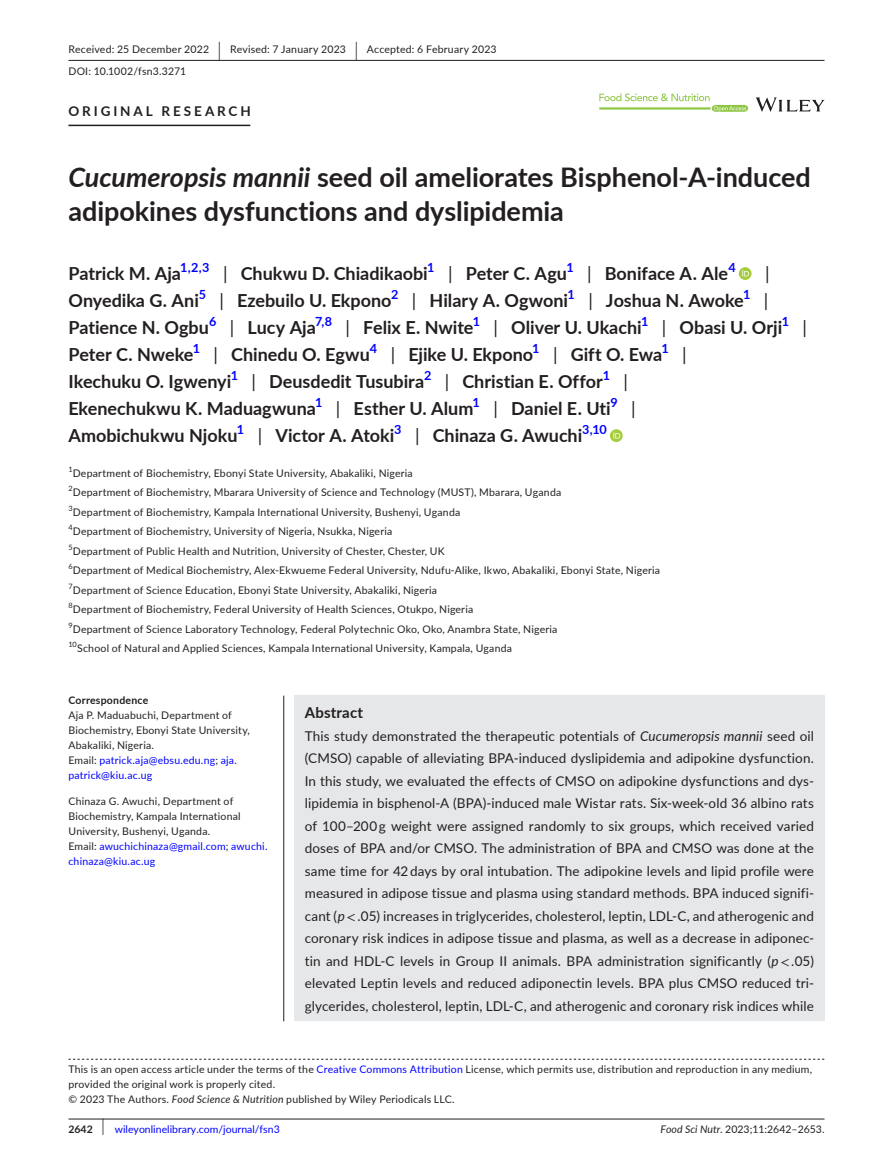
<style>
.page{position:relative;width:893px;height:1174px;background:#fff}
.page>*{position:absolute;margin:0;border:0;box-sizing:border-box;transform-origin:0 0}
.t1{font:700 27px/34.5px "Lato";color:#231f20}
.t2{font:700 18px/27px "Lato";color:#231f20}
.t3{font:18px "Lato";color:#231f20}
.t4{font:700 15px "Lato";letter-spacing:.015em;color:#231f20}
.t5{font:13.5px/22.5px "Lato";letter-spacing:.01em;color:#231f20;text-align:justify}
.t6{font:700 13.5px "Lato";letter-spacing:.215em;color:#231f20}
.t7{font:700 12.6px "Lato";color:#00f}
.t8{font:10.5px/15px "Lato";letter-spacing:.02em;color:#231f20}
.t9{font:10.5px "Lato";color:#00f}
.t10{font:10.5px "Lato";color:#231f20}
.t11{font:700 10.5px "Lato";letter-spacing:.02em;color:#231f20}
.s1{font-size:19.65px}
.s2{font-style:italic}
.s3{font-weight:400}
.s4{color:#00f}
.s5{font-family:"STIX"}
.s6{font-weight:700;color:#231f20}
.s7{font-size:17.4px;color:#231f20}
</style>
<div class="page">
<hr style="left:68px;top:1118px;width:756px;height:1px;background:#231f20">
<svg style="left:756px;top:97px;width:68px;height:15px"></svg>
<svg style="left:599px;top:93px;width:149px;height:19px"></svg>
<hr style="left:68px;top:60px;width:756px;height:1px;background:#231f20">
<hr style="left:68px;top:125px;width:182px;height:1px;background:#231f20">
<svg style="left:739px;top:267px;width:12px;height:13px"></svg>
<svg style="left:742px;top:269px;width:7px;height:7px"></svg>
<svg style="left:610px;top:429px;width:13px;height:13px"></svg>
<svg style="left:613px;top:431px;width:7px;height:7px"></svg>
<svg style="left:68px;top:1058px;width:756px;height:1px"></svg>
<div style="left:294px;top:695px;width:530px;height:326px;background:#e6e7e9"></div>
<hr style="left:283px;top:695px;width:1px;height:326px;background:#231f20">
<p class="t8" style="left:68px;top:38px;width:430px;line-height:21.8px">Received: 25 December 2022 <span class="s1">|</span> Revised: 7 January 2023 <span class="s1">|</span> Accepted: 6 February 2023<br>DOI: 10.1002/fsn3.3271</p>
<p class="t6" style="left:68px;top:101px;width:184px">ORIGINAL RESEARCH</p>
<h1 class="t1" style="left:68px;top:159px;width:744px"><span class="s2">Cucumeropsis mannii</span> seed oil ameliorates Bisphenol-A-induced adipokines dysfunctions and dyslipidemia</h1>
<h2 class="t2" style="left:68px;top:259px;width:114px">Patrick M. Aja</h2>
<p class="t7" style="left:180px;top:258px;width:31px">1,2,3</p>
<h2 class="t2" style="left:223px;top:259px;width:206px"><span class="s3">|</span> Chukwu D. Chiadikaobi</h2>
<p class="t7" style="left:427px;top:258px;width:9px">1</p>
<h2 class="t2" style="left:448px;top:259px;width:120px"><span class="s3">|</span> Peter C. Agu</h2>
<p class="t7" style="left:566px;top:258px;width:9px">1</p>
<h2 class="t2" style="left:587px;top:259px;width:142px"><span class="s3">|</span> Boniface A. Ale</h2>
<p class="t7" style="left:728px;top:258px;width:9px">4</p>
<h2 class="t3" style="left:765px;top:260px;width:6px">|</h2>
<h2 class="t2" style="left:68px;top:286px;width:132px">Onyedika G. Ani</h2>
<p class="t7" style="left:199px;top:285px;width:9px">5</p>
<h2 class="t2" style="left:220px;top:286px;width:174px"><span class="s3">|</span> Ezebuilo U. Ekpono</h2>
<p class="t7" style="left:391px;top:285px;width:9px">2</p>
<h2 class="t2" style="left:412px;top:286px;width:158px"><span class="s3">|</span> Hilary A. Ogwoni</h2>
<p class="t7" style="left:567px;top:285px;width:9px">1</p>
<h2 class="t2" style="left:588px;top:286px;width:157px"><span class="s3">|</span> Joshua N. Awoke</h2>
<p class="t7" style="left:743px;top:285px;width:9px">1</p>
<h2 class="t3" style="left:764px;top:287px;width:6px">|</h2>
<h2 class="t2" style="left:68px;top:313px;width:142px">Patience N. Ogbu</h2>
<p class="t7" style="left:209px;top:312px;width:9px">6</p>
<h2 class="t2" style="left:230px;top:313px;width:88px"><span class="s3">|</span> Lucy Aja</h2>
<p class="t7" style="left:315px;top:312px;width:18px">7,8</p>
<h2 class="t2" style="left:346px;top:313px;width:129px"><span class="s3">|</span> Felix E. Nwite</h2>
<p class="t7" style="left:473px;top:312px;width:9px">1</p>
<h2 class="t2" style="left:494px;top:313px;width:150px"><span class="s3">|</span> Oliver U. Ukachi</h2>
<p class="t7" style="left:641px;top:312px;width:9px">1</p>
<h2 class="t2" style="left:662px;top:313px;width:122px"><span class="s3">|</span> Obasi U. Orji</h2>
<p class="t7" style="left:782px;top:312px;width:9px">1</p>
<h2 class="t3" style="left:802px;top:314px;width:6px">|</h2>
<h2 class="t2" style="left:68px;top:340px;width:127px">Peter C. Nweke</h2>
<p class="t7" style="left:193px;top:339px;width:9px">1</p>
<h2 class="t2" style="left:214px;top:340px;width:158px"><span class="s3">|</span> Chinedu O. Egwu</h2>
<p class="t7" style="left:370px;top:339px;width:9px">4</p>
<h2 class="t2" style="left:391px;top:340px;width:144px"><span class="s3">|</span> Ejike U. Ekpono</h2>
<p class="t7" style="left:532px;top:339px;width:9px">1</p>
<h2 class="t2" style="left:553px;top:340px;width:111px"><span class="s3">|</span> Gift O. Ewa</h2>
<p class="t7" style="left:661px;top:339px;width:9px">1</p>
<h2 class="t3" style="left:682px;top:341px;width:6px">|</h2>
<h2 class="t2" style="left:68px;top:367px;width:164px">Ikechuku O. Igwenyi</h2>
<p class="t7" style="left:231px;top:366px;width:9px">1</p>
<h2 class="t2" style="left:251px;top:367px;width:174px"><span class="s3">|</span> Deusdedit Tusubira</h2>
<p class="t7" style="left:424px;top:366px;width:9px">2</p>
<h2 class="t2" style="left:445px;top:367px;width:159px"><span class="s3">|</span> Christian E. Offor</h2>
<p class="t7" style="left:603px;top:366px;width:9px">1</p>
<h2 class="t2" style="left:68px;top:367px;width:569px;text-indent:555px"><span class="s3">|<br></span>Ekenechukwu K. Maduagwuna<sup>1</sup> <span class="s3">|</span> Esther U. Alum<sup>1</sup> <span class="s3">|</span> Daniel E. Uti<sup>9</sup> <span class="s3">|<br></span>Amobichukwu Njoku<sup>1</sup> <span class="s3">|</span> Victor A. Atoki<sup>3</sup> <span class="s3">|</span> Chinaza G. Awuchi<sup>3,10</sup></h2>
<p class="t8" style="left:68px;top:462px;width:593px;line-height:19.5px"><sup>1</sup>Department of Biochemistry, Ebonyi State University, Abakaliki, Nigeria<br><sup>2</sup>Department of Biochemistry, Mbarara University of Science and Technology (MUST), Mbarara, Uganda<br><sup>3</sup>Department of Biochemistry, Kampala International University, Bushenyi, Uganda<br><sup>4</sup>Department of Biochemistry, University of Nigeria, Nsukka, Nigeria<br><sup>5</sup>Department of Public Health and Nutrition, University of Chester, Chester, UK<br><sup>6</sup>Department of Medical Biochemistry, Alex-Ekwueme Federal University, Ndufu-Alike, Ikwo, Abakaliki, Ebonyi State, Nigeria <sup>7</sup>Department of Science Education, Ebonyi State University, Abakaliki, Nigeria<br><sup>8</sup>Department of Biochemistry, Federal University of Health Sciences, Otukpo, Nigeria<br><sup>9</sup>Department of Science Laboratory Technology, Federal Polytechnic Oko, Oko, Anambra State, Nigeria<br><sup>10</sup>School of Natural and Applied Sciences, Kampala International University, Kampala, Uganda</p>
<p class="t11" style="left:68px;top:692px;width:81px">Correspondence</p>
<p class="t8" style="left:68px;top:707px;width:183px">Aja P. Maduabuchi, Department of<br>Biochemistry, Ebonyi State University,<br>Abakaliki, Nigeria.<br>Email: <span class="s4">patrick.aja@ebsu.edu.ng</span>; <span class="s4">aja. patrick@kiu.ac.ug</span></p>
<p class="t8" style="left:68px;top:793px;width:201px">Chinaza G. Awuchi, Department of Biochemistry, Kampala International University, Bushenyi, Uganda.<br>Email: <span class="s4">awuchichinaza@gmail.com</span>; <span class="s4">awuchi. chinaza@kiu.ac.ug</span></p>
<h3 class="t4" style="left:305px;top:701px;width:60px">Abstract</h3>
<p class="t5" style="left:305px;top:724px;width:511px">This study demonstrated the therapeutic potentials of <span class="s2">Cucumeropsis mannii</span> seed oil (CMSO) capable of alleviating BPA-induced dyslipidemia and adipokine dysfunction.<br>In this study, we evaluated the effects of CMSO on adipokine dysfunctions and dys&shy;lipidemia in bisphenol-A (BPA)-induced male Wistar rats. Six-week-old 36 albino rats of 100–200 g weight were assigned randomly to six groups, which received varied doses of BPA and/or CMSO. The administration of BPA and CMSO was done at the same time for 42 days by oral intubation. The adipokine levels and lipid profile were measured in adipose tissue and plasma using standard methods. BPA induced signifi&shy;cant (<span class="s2">p</span><span class="s5">&lt;</span> .05) increases in triglycerides, cholesterol, leptin, LDL-C, and atherogenic and coronary risk indices in adipose tissue and plasma, as well as a decrease in adiponec&shy;tin and HDL-C levels in Group II animals. BPA administration significantly (<span class="s2">p</span><span class="s5">&lt;</span> .05) elevated Leptin levels and reduced adiponectin levels. BPA plus CMSO reduced tri&shy;glycerides, cholesterol, leptin, LDL-C, and atherogenic and coronary risk indices while</p>
<p class="t8" style="left:68px;top:1061px;width:745px">This is an open access article under the terms of the <span class="s4">Creative Commons Attribution</span> License, which permits use, distribution and reproduction in any medium, provided the original work is properly cited.<br>© 2023 The Authors. <span class="s2">Food Science &amp; Nutrition</span> published by Wiley Periodicals LLC.</p>
<p class="t9" style="left:68px;top:1121px;width:213px"><span class="s6">2642</span> <span class="s7">|</span> wileyonlinelibrary.com/journal/fsn3</p>
<p class="t10" style="left:661px;top:1121px;width:165px"><span class="s2">Food Sci Nutr.</span> 2023;11:2642–2653.</p>
</div>
